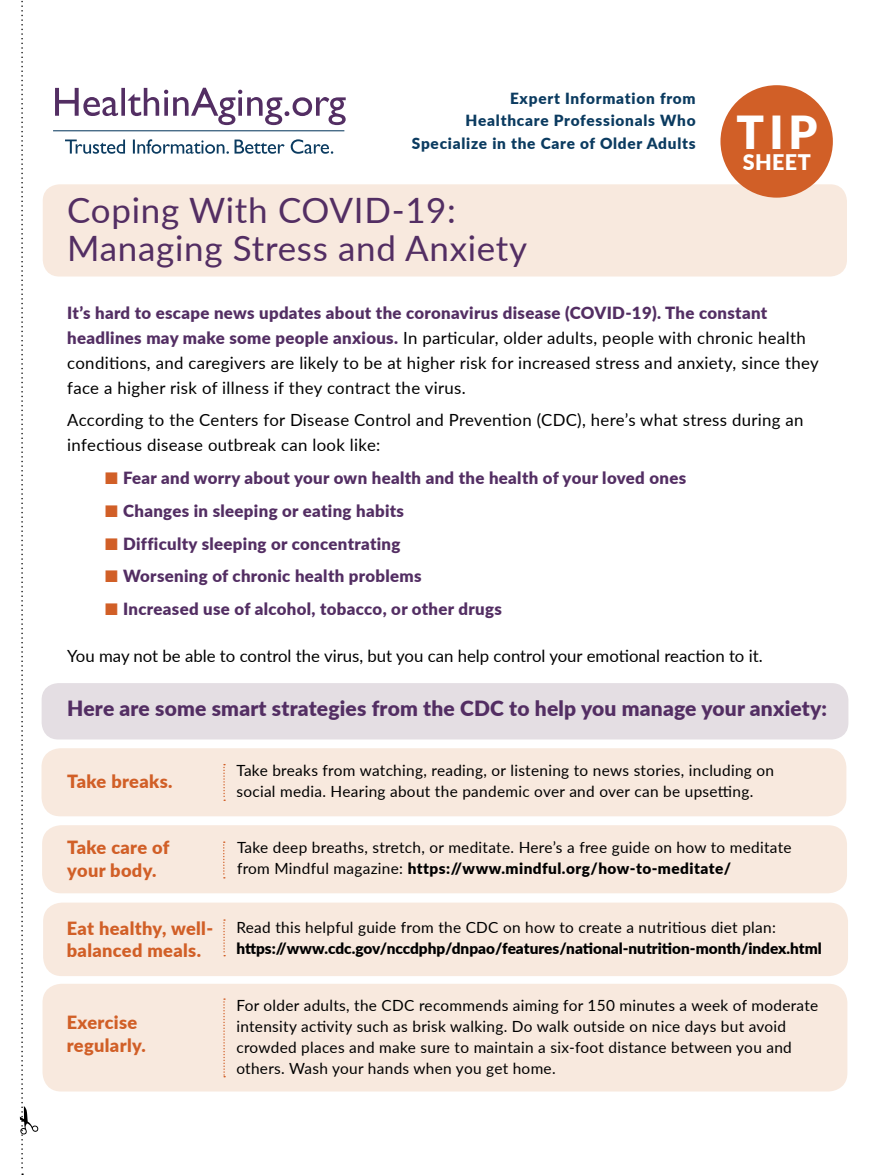
<style>
.page{position:relative;width:891px;height:1175px;background:#fff}
.page>*{position:absolute;margin:0;border:0;box-sizing:border-box;transform-origin:0 0}
.t1{font:900 45.45px "Lato";color:#fff}
.t2{font:34.95px/37.8px "Lato";letter-spacing:.02em;color:#532e63}
.t3{font:900 21.45px "Lato";letter-spacing:.02em;color:#fff}
.t4{font:900 21px "Lato";letter-spacing:.01em;color:#532e63}
.t5{font:900 18.15px/22.4px "Lato";letter-spacing:.02em;color:#d15f27}
.t6{font:16.8px/25.2px "Lato";letter-spacing:.02em;color:#000}
.t7{font:900 16.8px "Lato";letter-spacing:.02em;color:#532e63}
.t8{font:16.8px "Lato";color:#000}
.t9{font:15.45px/21px "Lato";letter-spacing:.02em;color:#000}
.t10{font:900 15.45px/22.4px "Lato";letter-spacing:.05em;color:#0b3b60;text-align:right}
.t11{font:900 15.45px "Lato";color:#000}
.s1{font-weight:900;color:#532e63}
.s2{color:#d15f27}
.s3{font-weight:900}
</style>
<div class="page">
<svg style="left:20px;top:0;width:18px;height:1174px"></svg>
<div style="left:43px;top:184px;width:804px;height:92px;background:#f8e9de;border-radius:17px"></div>
<div style="left:720px;top:85px;width:113px;height:113px;background:#d15f27;border-radius:50%"></div>
<hr style="left:53px;top:130px;width:291px;height:1px;background:#0b3b60">
<svg style="left:65px;top:139px;width:268px;height:15px"></svg>
<svg style="left:55px;top:88px;width:291px;height:37px"></svg>
<div style="left:42px;top:748px;width:804px;height:68px;background:#f8e9de;border-radius:19px"></div>
<div style="left:42px;top:683px;width:806px;height:56px;background:#e4dee3;border-radius:17px"></div>
<div style="left:42px;top:825px;width:805px;height:68px;background:#f8e9de;border-radius:19px"></div>
<div style="left:43px;top:902px;width:805px;height:74px;background:#f8e9de;border-radius:19px"></div>
<div style="left:43px;top:983px;width:804px;height:108px;background:#f8e9de;border-radius:19px"></div>
<svg style="left:223px;top:764px;width:2px;height:37px"></svg>
<svg style="left:223px;top:841px;width:2px;height:37px"></svg>
<svg style="left:223px;top:919px;width:2px;height:37px"></svg>
<svg style="left:223px;top:998px;width:2px;height:79px"></svg>
<p class="t10" style="left:412px;top:86px;width:285px">Expert Information from<br>Healthcare Professionals Who<br>Specialize in the Care of Older Adults</p>
<h2 class="t2" style="left:67px;top:190px;width:461px">Coping With COVID-19:<br>Managing Stress and Anxiety</h2>
<h1 class="t1" style="left:737px;top:98px;width:82px">TIP</h1>
<h3 class="t3" style="left:743px;top:146px;width:70px">SHEET</h3>
<p class="t6" style="left:67px;top:299px;width:753px"><span class="s1">It’s hard to escape news updates about the coronavirus disease (COVID-19). The constant headlines may make some people anxious.</span> In particular, older adults, people with chronic health conditions, and caregivers are likely to be at higher risk for increased stress and anxiety, since they face a higher risk of illness if they contract the virus.</p>
<p class="t6" style="left:67px;top:406px;width:738px">According to the Centers for Disease Control and Prevention (CDC), here’s what stress during an infectious disease outbreak can look like:</p>
<p class="t7" style="left:105px;top:465px;width:583px"><span class="s2">■</span> Fear and worry about your own health and the health of your loved ones</p>
<p class="t7" style="left:105px;top:498px;width:301px"><span class="s2">■</span> Changes in sleeping or eating habits</p>
<p class="t7" style="left:105px;top:531px;width:297px"><span class="s2">■</span> Difficulty sleeping or concentrating</p>
<p class="t7" style="left:105px;top:563px;width:318px"><span class="s2">■</span> Worsening of chronic health problems</p>
<p class="t7" style="left:105px;top:596px;width:398px"><span class="s2">■</span> Increased use of alcohol, tobacco, or other drugs</p>
<p class="t8" style="left:67px;top:644px;width:697px">You may not be able to control the virus, but you can help control your emotional reaction to it.</p>
<h3 class="t4" style="left:67px;top:692px;width:761px">Here are some smart strategies from the CDC to help you manage your anxiety:</h3>
<p class="t5" style="left:67px;top:769px;width:107px">Take breaks.</p>
<p class="t5" style="left:67px;top:835px;width:104px">Take care of your body.</p>
<p class="t5" style="left:67px;top:916px;width:148px">Eat healthy, well&shy;balanced meals.</p>
<p class="t5" style="left:67px;top:1010px;width:81px">Exercise regularly.</p>
<p class="t9" style="left:236px;top:759px;width:539px">Take breaks from watching, reading, or listening to news stories, including on social media. Hearing about the pandemic over and over can be upsetting.</p>
<p class="t9" style="left:237px;top:836px;width:556px">Take deep breaths, stretch, or meditate. Here’s a free guide on how to meditate from Mindful magazine: <span class="s3">https://www.mindful.org/how-to-meditate/</span></p>
<p class="t9" style="left:236px;top:916px;width:541px">Read this helpful guide from the CDC on how to create a nutritious diet plan:</p>
<p class="t11" style="left:236px;top:936px;width:587px">https://www.cdc.gov/nccdphp/dnpao/features/national-nutrition-month/index.html</p>
<p class="t9" style="left:236px;top:994px;width:583px">For older adults, the CDC recommends aiming for 150 minutes a week of moderate intensity activity such as brisk walking. Do walk outside on nice days but avoid crowded places and make sure to maintain a six-foot distance between you and others. Wash your hands when you get home.</p>
</div>
